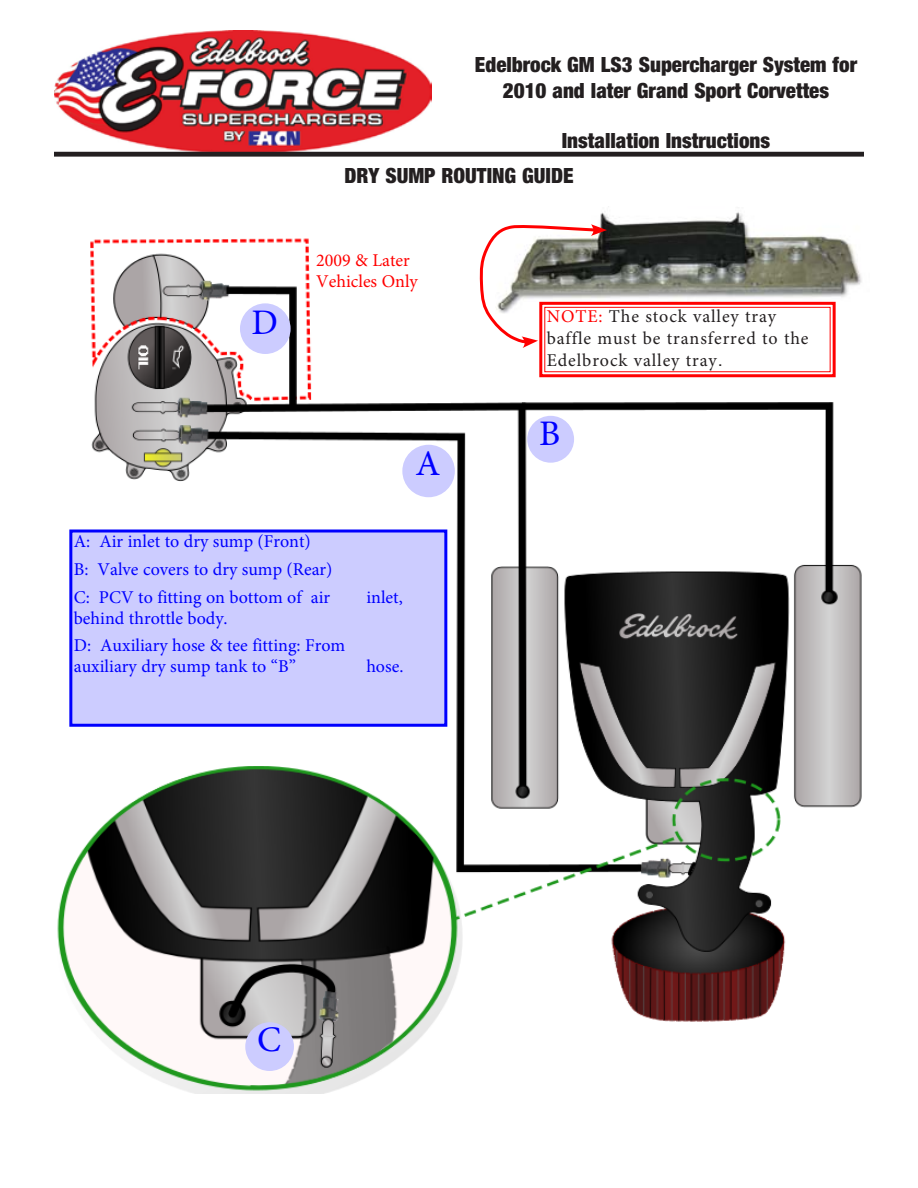
<style>
.page{position:relative;width:918px;height:1188px;background:#fff}
.page>*{position:absolute;margin:0;border:0;box-sizing:border-box;transform-origin:0 0}
.t1{font:36px "Minion Pro";color:#00f}
.t2{font:900 condensed 21px/25.2px "Helvetica Neue";color:#231f20;text-align:center}
.t3{font:18px/21px "Minion Pro";color:#00f}
.t4{font:18px/21.6px "Minion Pro";letter-spacing:.05em;color:#231f20}
.t5{font:18px "Minion Pro";color:#f00}
.s1{color:#f00}
.s2{font-family:"Arial"}
</style>
<div class="page">
<img style="left:54px;top:30px;width:378px;height:122px">
<hr style="left:54px;top:152px;width:810px;height:4px;background:#231f20">
<img style="left:57px;top:238px;width:805px;height:856px">
<div style="left:71px;top:531px;width:375px;height:194px;background:#ccf"></div>
<div style="left:69px;top:530px;width:378px;height:197px;border:3px solid #00f"></div>
<div style="left:402px;top:445px;width:53px;height:52px;background:#ccf;border-radius:50%"></div>
<div style="left:527px;top:416px;width:47px;height:47px;background:#ccf;border-radius:50%"></div>
<div style="left:245px;top:1022px;width:49px;height:49px;background:#ccf;border-radius:50%"></div>
<div style="left:240px;top:303px;width:51px;height:51px;background:#ccf;border-radius:50%"></div>
<img style="left:600px;top:206px;width:262px;height:107px">
<svg style="left:477px;top:224px;width:360px;height:155px"></svg>
<p class="t2" style="left:475px;top:52px;width:384px">Edelbrock GM LS3 Supercharger System for<br>2010 and later Grand Sport Corvettes</p>
<p class="t2" style="left:344px;top:123px;width:427px;line-height:34.7px;text-align:left;text-indent:217px">Installation Instructions<br>DRY SUMP ROUTING GUIDE</p>
<p class="t1" style="left:251px;top:298px;width:28px">D</p>
<p class="t5" style="left:316px;top:248px;width:95px">2009 &amp; Later</p>
<p class="t5" style="left:316px;top:270px;width:103px">Vehicles Only</p>
<p class="t1" style="left:415px;top:440px;width:26px">A</p>
<p class="t3" style="left:74px;top:531px;width:238px">A: Air inlet to dry sump (Front)</p>
<p class="t3" style="left:74px;top:559px;width:260px">B: Valve covers to dry sump (Rear)</p>
<p class="t3" style="left:74px;top:586px;width:258px">C: PCV to fitting on bottom of air</p>
<p class="t3" style="left:366px;top:586px;width:38px">inlet,</p>
<p class="t3" style="left:74px;top:607px;width:155px">behind throttle body.</p>
<p class="t3" style="left:74px;top:635px;width:273px">D: Auxiliary hose &amp; tee fitting: From auxiliary dry sump tank to “B”</p>
<p class="t3" style="left:366px;top:656px;width:39px">hose.</p>
<p class="t4" style="left:547px;top:306px;width:263px"><span class="s1">NOTE:</span> The stock valley tray baffle must be transferred to the<br>Edelbrock valley tray<span class="s2">.</span></p>
<p class="t1" style="left:539px;top:409px;width:23px">B</p>
<p class="t1" style="left:257px;top:1016px;width:25px">C</p>
</div>
